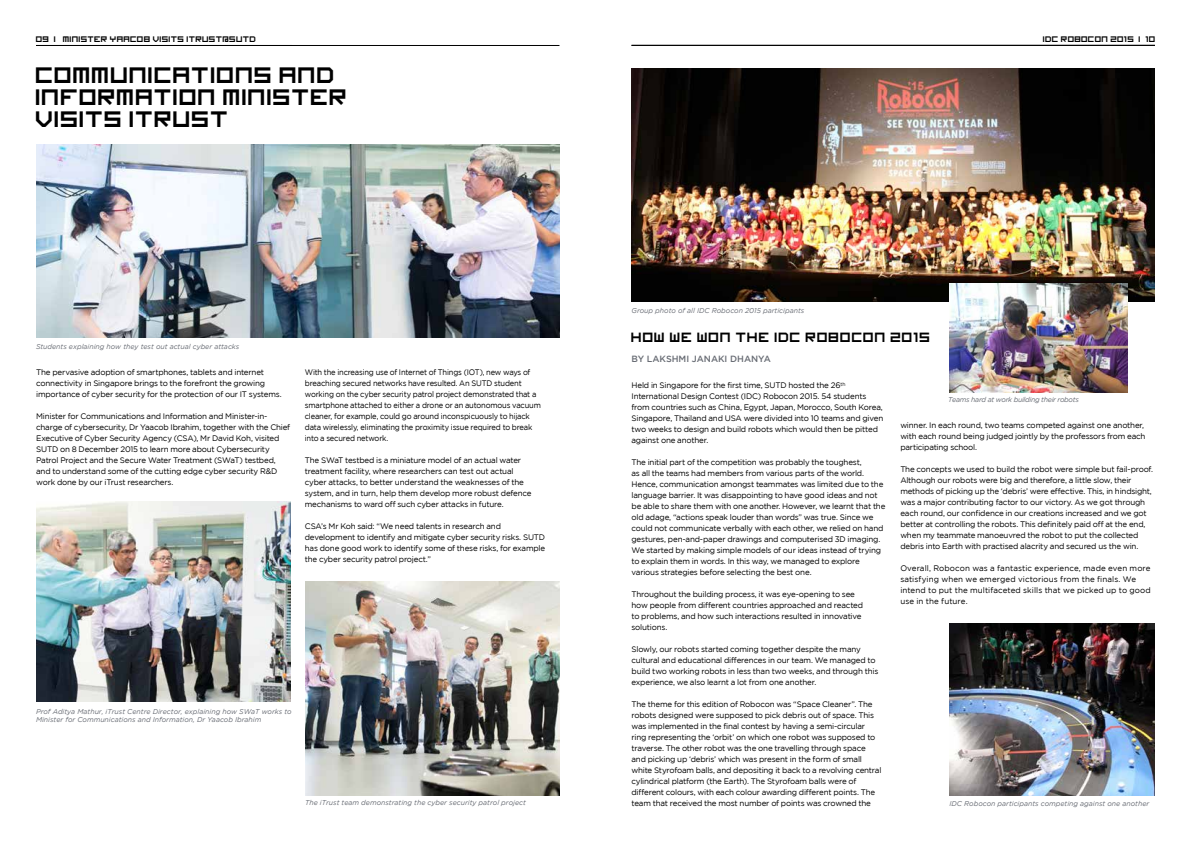
<style>
.page{position:relative;width:1191px;height:842px;background:#fff}
.page>*{position:absolute;margin:0;border:0;box-sizing:border-box;transform-origin:0 0}
.t1{font:25px/22px "imagine font";color:#000}
.t2{font:15px "imagine font";letter-spacing:.02em;color:#000}
.t3{font:9px "imagine font";color:#000}
.t4{font:500 9px "Gotham";color:#686c74}
.t5{font:8px/11px "Gotham";letter-spacing:-.025em;color:#000}
.t6{font:8px/11px "Gotham";letter-spacing:-.025em;color:#000;scale:.95 1}
.t7{font:8px/11px "Gotham";letter-spacing:.01em;color:#000}
.t8{font:italic 7px/8.4px "Gotham";color:#686c74}
.t9{font:italic 7px "Gotham";letter-spacing:-.04em;color:#686c74}
</style>
<div class="page">
<hr style="left:36px;top:45px;width:523px;height:1px;background:#000">
<hr style="left:631px;top:45px;width:524px;height:1px;background:#000">
<img style="left:631px;top:68px;width:524px;height:233px">
<img style="left:949px;top:624px;width:206px;height:172px">
<img style="left:36px;top:502px;width:255px;height:200px">
<img style="left:949px;top:284px;width:178px;height:108px">
<img style="left:305px;top:581px;width:255px;height:214px">
<img style="left:36px;top:145px;width:523px;height:193px">
<p class="t3" style="left:36px;top:36px;width:222px">09 | MINISTER YAACOB VISITS ITRUST@SUTD</p>
<p class="t3" style="left:1043px;top:36px;width:114px">IDC ROBOCON 2015 | 10</p>
<h1 class="t1" style="left:36px;top:66px;width:314px">COMMUNICATIONS AND<br>INFORMATION MINISTER<br>VISITS ITRUST</h1>
<p class="t8" style="left:36px;top:342px;width:205px">Students explaining how they test out actual cyber attacks</p>
<p class="t5" style="left:36px;top:366px;width:247px">The pervasive adoption of smartphones, tablets and internet connectivity in Singapore brings to the forefront the growing importance of cyber security for the protection of our IT systems.</p>
<p class="t5" style="left:36px;top:410px;width:255px">Minister for Communications and Information and Minister-in&shy;charge of cybersecurity, Dr Yaacob Ibrahim, together with the Chief Executive of Cyber Security Agency (CSA), Mr David Koh, visited SUTD on 8 December 2015 to learn more about Cybersecurity Patrol Project and the Secure Water Treatment (SWaT) testbed, and to understand some of the cutting edge cyber security R&amp;D work done by our iTrust researchers.</p>
<p class="t6" style="left:305px;top:366px;width:250px">With the increasing use of Internet of Things (IOT), new ways of breaching secured networks have resulted. An SUTD student working on the cyber security patrol project demonstrated that a smartphone attached to either a drone or an autonomous vacuum cleaner, for example, could go around inconspicuously to hijack data wirelessly, eliminating the proximity issue required to break into a secured network.</p>
<p class="t5" style="left:305px;top:454px;width:228px">The SWaT testbed is a miniature model of an actual water treatment facility, where researchers can test out actual cyber attacks, to better understand the weaknesses of the system, and in turn, help them develop more robust defence mechanisms to ward off such cyber attacks in future.</p>
<p class="t5" style="left:305px;top:520px;width:242px">CSA’s Mr Koh said: “We need talents in research and development to identify and mitigate cyber security risks. SUTD has done good work to identify some of these risks, for example the cyber security patrol project.”</p>
<p class="t8" style="left:36px;top:707px;width:257px">Prof Aditya Mathur, iTrust Centre Director, explaining how SWaT works to<br>Minister for Communications and Information, Dr Yaacob Ibrahim</p>
<p class="t8" style="left:305px;top:799px;width:222px">The iTrust team demonstrating the cyber security patrol project</p>
<p class="t8" style="left:631px;top:306px;width:174px">Group photo of all IDC Robocon 2015 participants</p>
<h2 class="t2" style="left:631px;top:332px;width:301px">HOW WE WON THE IDC ROBOCON 2015</h2>
<p class="t4" style="left:631px;top:354px;width:141px">BY LAKSHMI JANAKI DHANYA</p>
<p class="t5" style="left:631px;top:379px;width:253px">Held in Singapore for the first time, SUTD hosted the 26<sup>th </sup>International Design Contest (IDC) Robocon 2015. 54 students from countries such as China, Egypt, Japan, Morocco, South Korea, Singapore, Thailand and USA were divided into 10 teams and given two weeks to design and build robots which would then be pitted against one another.</p>
<p class="t5" style="left:631px;top:456px;width:255px">The initial part of the competition was probably the toughest,<br>as all the teams had members from various parts of the world.<br>Hence, communication amongst teammates was limited due to the language barrier. It was disappointing to have good ideas and not be able to share them with one another. However, we learnt that the old adage, “actions speak louder than words” was true. Since we could not communicate verbally with each other, we relied on hand gestures, pen-and-paper drawings and computerised 3D imaging.<br>We started by making simple models of our ideas instead of trying to explain them in words. In this way, we managed to explore various strategies before selecting the best one.</p>
<p class="t5" style="left:631px;top:588px;width:233px">Throughout the building process, it was eye-opening to see how people from different countries approached and reacted to problems, and how such interactions resulted in innovative solutions.</p>
<p class="t5" style="left:631px;top:643px;width:248px">Slowly, our robots started coming together despite the many cultural and educational differences in our team. We managed to build two working robots in less than two weeks, and through this experience, we also learnt a lot from one another.</p>
<p class="t5" style="left:631px;top:698px;width:251px">The theme for this edition of Robocon was “Space Cleaner”. The robots designed were supposed to pick debris out of space. This was implemented in the final contest by having a semi-circular ring representing the ‘orbit’ on which one robot was supposed to traverse. The other robot was the one travelling through space and picking up ‘debris’ which was present in the form of small white Styrofoam balls, and depositing it back to a revolving central cylindrical platform (the Earth). The Styrofoam balls were of different colours, with each colour awarding different points. The team that received the most number of points was crowned the</p>
<p class="t9" style="left:948px;top:396px;width:132px">Teams hard at work building their robots</p>
<p class="t5" style="left:900px;top:419px;width:247px">winner. In each round, two teams competed against one another, with each round being judged jointly by the professors from each participating school.</p>
<p class="t5" style="left:900px;top:463px;width:254px">The concepts we used to build the robot were simple but fail-proof.<br>Although our robots were big and therefore, a little slow, their methods of picking up the ‘debris’ were effective. This, in hindsight, was a major contributing factor to our victory. As we got through each round, our confidence in our creations increased and we got better at controlling the robots. This definitely paid off at the end, when my teammate manoeuvred the robot to put the collected debris into Earth with practised alacrity and secured us the win.</p>
<p class="t7" style="left:900px;top:562px;width:252px">Overall, Robocon was a fantastic experience, made even more satisfying when we emerged victorious from the finals. We intend to put the multifaceted skills that we picked up to good use in the future.</p>
<p class="t8" style="left:949px;top:799px;width:201px">IDC Robocon participants competing against one another</p>
</div>
